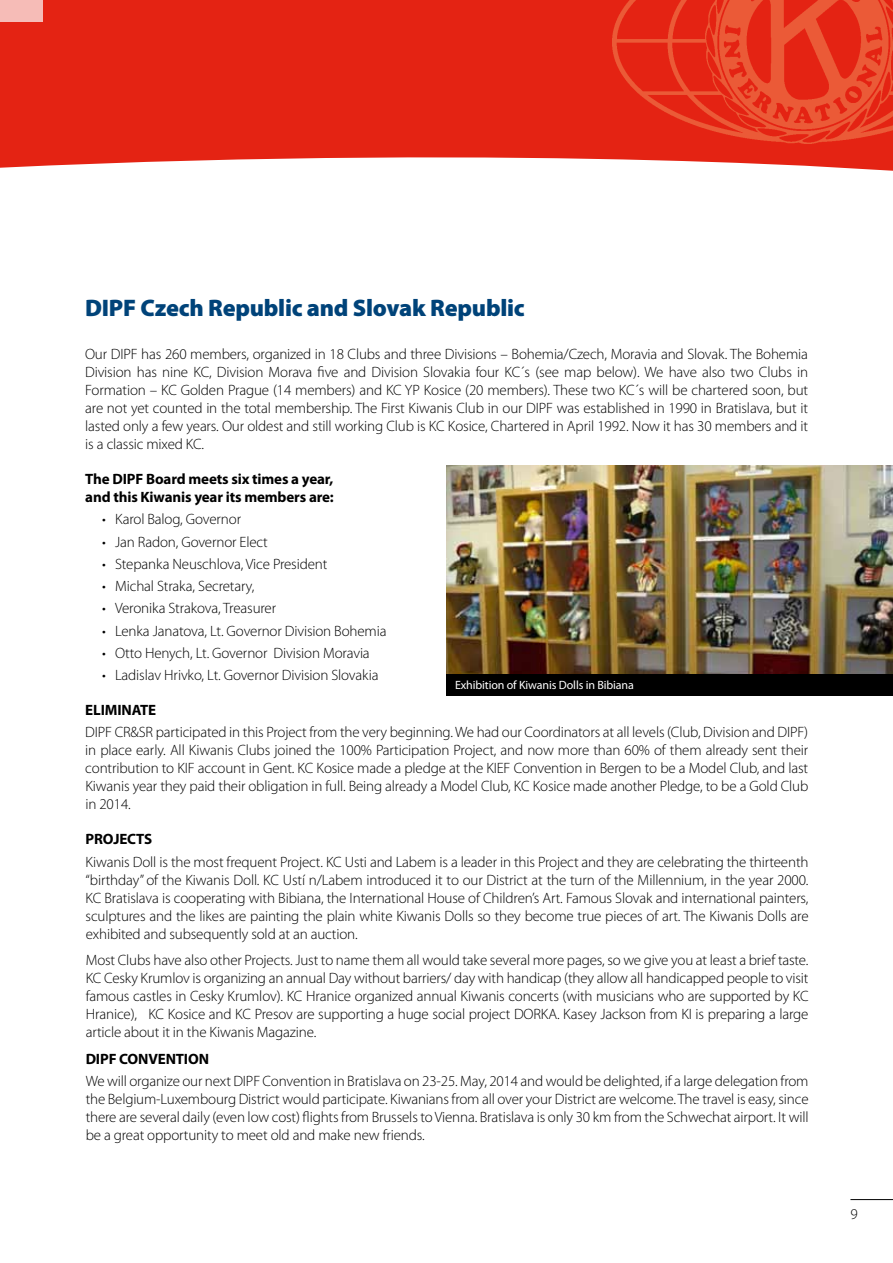
<style>
.page{position:relative;width:893px;height:1263px;background:#fff}
.page>*{position:absolute;margin:0;border:0;box-sizing:border-box;transform-origin:0 0}
.t1{font:900 24px "Myriad Pro";letter-spacing:-.01em;color:#004379}
.t2{font:300 15px/18px "Myriad Pro";letter-spacing:-.01em;color:#000;text-align:justify}
.t3{font:700 15px/18px "Myriad Pro";letter-spacing:-.01em;color:#000}
.t4{font:12px "Myriad Pro";letter-spacing:-.01em;color:#fff}
</style>
<div class="page">
<svg style="left:0;top:0;width:893px;height:171px;background:#e63425"></svg>
<img style="left:612px;top:0;width:281px;height:143px">
<hr style="left:850px;top:1199px;width:43px;height:1px;background:#000">
<div style="left:0;top:0;width:43px;height:21px;background:#f6bcb7"></div>
<img style="left:446px;top:466px;width:447px;height:208px">
<div style="left:446px;top:674px;width:447px;height:21px;background:#000"></div>
<h1 class="t1" style="left:85px;top:294px;width:441px">DIPF Czech Republic and Slovak Republic</h1>
<p class="t2" style="left:85px;top:345px;width:725px">Our DIPF has 260 members, organized in 18 Clubs and three Divisions – Bohemia/Czech, Moravia and Slovak. The Bohemia Division has nine KC, Division Morava five and Division Slovakia four KC´s (see map below). We have also two Clubs in Formation – KC Golden Prague (14 members) and KC YP Kosice (20 members). These two KC´s will be chartered soon, but are not yet counted in the total membership. The First Kiwanis Club in our DIPF was established in 1990 in Bratislava, but it lasted only a few years. Our oldest and still working Club is KC Kosice, Chartered in April 1992. Now it has 30 members and it is a classic mixed KC.</p>
<p class="t3" style="left:85px;top:470px;width:250px">The DIPF Board meets six times a year, and this Kiwanis year its members are:</p>
<p class="t2" style="left:102px;top:511px;width:140px">• Karol Balog, Governor</p>
<p class="t2" style="left:102px;top:533px;width:167px">• Jan Radon, Governor Elect</p>
<p class="t2" style="left:102px;top:555px;width:227px">• Stepanka Neuschlova, Vice President</p>
<p class="t2" style="left:102px;top:577px;width:154px">• Michal Straka, Secretary,</p>
<p class="t2" style="left:102px;top:600px;width:175px">• Veronika Strakova, Treasurer</p>
<p class="t2" style="left:102px;top:622px;width:286px">• Lenka Janatova, Lt. Governor Division Bohemia</p>
<p class="t2" style="left:102px;top:644px;width:269px">• Otto Henych, Lt. Governor Division Moravia</p>
<p class="t2" style="left:102px;top:666px;width:278px">• Ladislav Hrivko, Lt. Governor Division Slovakia</p>
<p class="t3" style="left:85px;top:701px;width:72px">ELIMINATE</p>
<p class="t2" style="left:85px;top:724px;width:724px">DIPF CR&amp;SR participated in this Project from the very beginning. We had our Coordinators at all levels (Club, Division and DIPF) in place early. All Kiwanis Clubs joined the 100% Participation Project, and now more than 60% of them already sent their contribution to KIF account in Gent. KC Kosice made a pledge at the KIEF Convention in Bergen to be a Model Club, and last Kiwanis year they paid their obligation in full. Being already a Model Club, KC Kosice made another Pledge, to be a Gold Club in 2014.</p>
<p class="t3" style="left:85px;top:831px;width:68px">PROJECTS</p>
<p class="t2" style="left:85px;top:853px;width:725px">Kiwanis Doll is the most frequent Project. KC Usti and Labem is a leader in this Project and they are celebrating the thirteenth “birthday” of the Kiwanis Doll. KC Ustí n/Labem introduced it to our District at the turn of the Millennium, in the year 2000.<br>KC Bratislava is cooperating with Bibiana, the International House of Children’s Art. Famous Slovak and international painters, sculptures and the likes are painting the plain white Kiwanis Dolls so they become true pieces of art. The Kiwanis Dolls are exhibited and subsequently sold at an auction.</p>
<p class="t2" style="left:86px;top:951px;width:724px">Most Clubs have also other Projects. Just to name them all would take several more pages, so we give you at least a brief taste.<br>KC Cesky Krumlov is organizing an annual Day without barriers/ day with handicap (they allow all handicapped people to visit famous castles in Cesky Krumlov). KC Hranice organized annual Kiwanis concerts (with musicians who are supported by KC Hranice), KC Kosice and KC Presov are supporting a huge social project DORKA. Kasey Jackson from KI is preparing a large article about it in the Kiwanis Magazine.</p>
<p class="t3" style="left:86px;top:1050px;width:125px">DIPF CONVENTION</p>
<p class="t2" style="left:86px;top:1072px;width:724px">We will organize our next DIPF Convention in Bratislava on 23-25. May, 2014 and would be delighted, if a large delegation from the Belgium-Luxembourg District would participate. Kiwanians from all over your District are welcome. The travel is easy, since there are several daily (even low cost) flights from Brussels to Vienna. Bratislava is only 30 km from the Schwechat airport. It will be a great opportunity to meet old and make new friends.</p>
<p class="t4" style="left:455px;top:678px;width:180px">Exhibition of Kiwanis Dolls in Bibiana</p>
<p class="t2" style="left:850px;top:1205px;width:9px">9</p>
</div>
